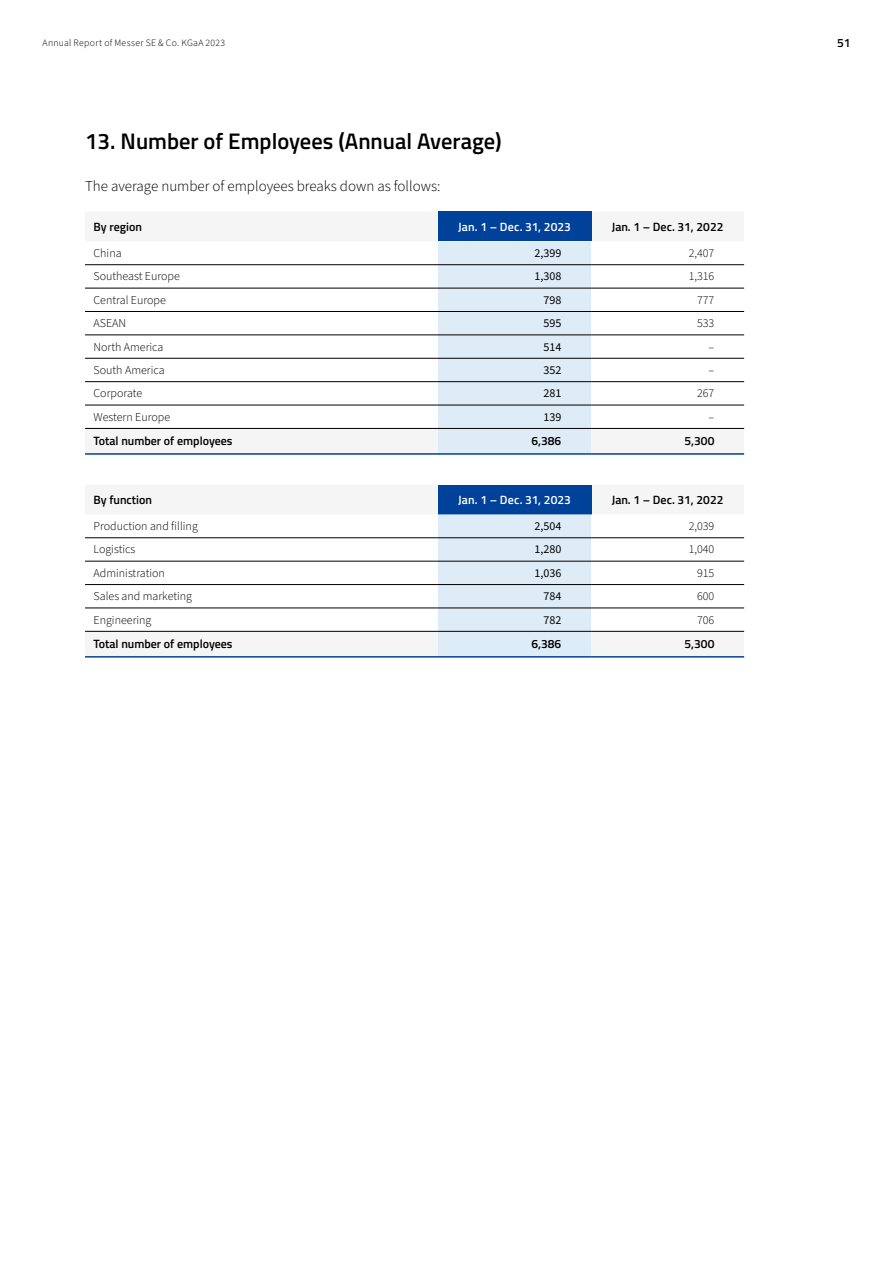
<style>
.page{position:relative;width:893px;height:1263px;background:#fff}
.page>*{position:absolute;margin:0;border:0;box-sizing:border-box;transform-origin:0 0}
.t1{font:600 22.5px "Titillium Web";color:#000}
.t2{font:300 15px "Source Sans 3";color:#000}
.t3{font:300 12px "Source Sans 3";color:#000}
.t4{font:600 12px "Titillium Web";color:#000}
.t5{font:12px "Source Sans 3";color:#000}
.t6{font:600 12px "Titillium Web";letter-spacing:.01em;color:#fff}
.t7{font:300 9.75px "Source Sans 3";letter-spacing:.03em;color:#000}
</style>
<div class="page">
<svg style="left:85px;top:212px;width:507px;height:241px"></svg>
<div style="left:438px;top:212px;width:153px;height:29px;background:#004199"></div>
<svg style="left:438px;top:241px;width:306px;height:212px"></svg>
<hr style="left:85px;top:264px;width:353px;height:1px;background:#000">
<hr style="left:438px;top:264px;width:153px;height:1px;background:#000">
<hr style="left:591px;top:264px;width:153px;height:1px;background:#000">
<hr style="left:85px;top:288px;width:353px;height:1px;background:#000">
<hr style="left:438px;top:288px;width:153px;height:1px;background:#000">
<hr style="left:591px;top:288px;width:153px;height:1px;background:#000">
<hr style="left:85px;top:311px;width:353px;height:1px;background:#000">
<hr style="left:438px;top:311px;width:153px;height:1px;background:#000">
<hr style="left:591px;top:311px;width:153px;height:1px;background:#000">
<hr style="left:85px;top:335px;width:353px;height:1px;background:#000">
<hr style="left:438px;top:335px;width:153px;height:1px;background:#000">
<hr style="left:591px;top:335px;width:153px;height:1px;background:#000">
<hr style="left:85px;top:358px;width:353px;height:1px;background:#000">
<hr style="left:438px;top:358px;width:153px;height:1px;background:#000">
<hr style="left:591px;top:358px;width:153px;height:1px;background:#000">
<hr style="left:85px;top:381px;width:353px;height:1px;background:#000">
<hr style="left:438px;top:381px;width:153px;height:1px;background:#000">
<hr style="left:591px;top:381px;width:153px;height:1px;background:#000">
<hr style="left:85px;top:405px;width:353px;height:1px;background:#000">
<hr style="left:438px;top:405px;width:153px;height:1px;background:#000">
<hr style="left:591px;top:405px;width:153px;height:1px;background:#000">
<hr style="left:85px;top:428px;width:353px;height:1px;background:#000">
<hr style="left:438px;top:428px;width:153px;height:1px;background:#000">
<hr style="left:591px;top:428px;width:153px;height:1px;background:#000">
<hr style="left:85px;top:453px;width:353px;height:2px;background:#004199">
<hr style="left:438px;top:453px;width:153px;height:2px;background:#004199">
<hr style="left:591px;top:453px;width:153px;height:2px;background:#004199">
<svg style="left:85px;top:485px;width:507px;height:171px"></svg>
<div style="left:438px;top:485px;width:153px;height:29px;background:#004199"></div>
<svg style="left:438px;top:514px;width:306px;height:142px"></svg>
<hr style="left:85px;top:537px;width:353px;height:1px;background:#000">
<hr style="left:438px;top:537px;width:153px;height:1px;background:#000">
<hr style="left:591px;top:537px;width:153px;height:1px;background:#000">
<hr style="left:85px;top:561px;width:353px;height:1px;background:#000">
<hr style="left:438px;top:561px;width:153px;height:1px;background:#000">
<hr style="left:591px;top:561px;width:153px;height:1px;background:#000">
<hr style="left:85px;top:584px;width:353px;height:1px;background:#000">
<hr style="left:438px;top:584px;width:153px;height:1px;background:#000">
<hr style="left:591px;top:584px;width:153px;height:1px;background:#000">
<hr style="left:85px;top:608px;width:353px;height:1px;background:#000">
<hr style="left:438px;top:608px;width:153px;height:1px;background:#000">
<hr style="left:591px;top:608px;width:153px;height:1px;background:#000">
<hr style="left:85px;top:631px;width:353px;height:1px;background:#000">
<hr style="left:438px;top:631px;width:153px;height:1px;background:#000">
<hr style="left:591px;top:631px;width:153px;height:1px;background:#000">
<hr style="left:85px;top:656px;width:353px;height:2px;background:#004199">
<hr style="left:438px;top:656px;width:153px;height:2px;background:#004199">
<hr style="left:591px;top:656px;width:153px;height:2px;background:#004199">
<p class="t7" style="left:43px;top:37px;width:184px">Annual Report of Messer SE &amp; Co. KGaA 2023</p>
<p class="t4" style="left:837px;top:33px;width:15px">51</p>
<h1 class="t1" style="left:85px;top:124px;width:418px">13. Number of Employees (Annual Average)</h1>
<p class="t2" style="left:85px;top:176px;width:357px">The average number of employees breaks down as follows:</p>
<p class="t4" style="left:94px;top:217px;width:50px">By region</p>
<p class="t6" style="left:458px;top:217px;width:114px">Jan. 1 – Dec. 31, 2023</p>
<p class="t4" style="left:612px;top:217px;width:113px">Jan. 1 – Dec. 31, 2022</p>
<p class="t3" style="left:94px;top:246px;width:30px">China</p>
<p class="t5" style="left:534px;top:245px;width:28px">2,399</p>
<p class="t3" style="left:689px;top:246px;width:27px">2,407</p>
<p class="t3" style="left:94px;top:269px;width:88px">Southeast Europe</p>
<p class="t5" style="left:534px;top:269px;width:28px">1,308</p>
<p class="t3" style="left:689px;top:269px;width:27px">1,316</p>
<p class="t3" style="left:94px;top:292px;width:74px">Central Europe</p>
<p class="t5" style="left:543px;top:292px;width:19px">798</p>
<p class="t3" style="left:697px;top:292px;width:19px">777</p>
<p class="t3" style="left:94px;top:316px;width:34px">ASEAN</p>
<p class="t5" style="left:543px;top:316px;width:19px">595</p>
<p class="t3" style="left:697px;top:316px;width:19px">533</p>
<p class="t3" style="left:94px;top:339px;width:71px">North America</p>
<p class="t5" style="left:543px;top:339px;width:19px">514</p>
<p class="t3" style="left:709px;top:339px;width:7px">–</p>
<p class="t3" style="left:94px;top:363px;width:73px">South America</p>
<p class="t5" style="left:543px;top:362px;width:19px">352</p>
<p class="t3" style="left:709px;top:363px;width:7px">–</p>
<p class="t3" style="left:94px;top:386px;width:50px">Corporate</p>
<p class="t5" style="left:543px;top:386px;width:19px">281</p>
<p class="t3" style="left:697px;top:386px;width:19px">267</p>
<p class="t3" style="left:94px;top:409px;width:78px">Western Europe</p>
<p class="t5" style="left:543px;top:409px;width:19px">139</p>
<p class="t3" style="left:709px;top:409px;width:7px">–</p>
<p class="t4" style="left:94px;top:432px;width:141px">Total number of employees</p>
<p class="t4" style="left:531px;top:432px;width:31px">6,386</p>
<p class="t4" style="left:684px;top:432px;width:31px">5,300</p>
<p class="t4" style="left:94px;top:490px;width:60px">By function</p>
<p class="t6" style="left:458px;top:490px;width:114px">Jan. 1 – Dec. 31, 2023</p>
<p class="t4" style="left:612px;top:490px;width:113px">Jan. 1 – Dec. 31, 2022</p>
<p class="t3" style="left:94px;top:519px;width:106px">Production and filling</p>
<p class="t5" style="left:534px;top:518px;width:28px">2,504</p>
<p class="t3" style="left:689px;top:519px;width:27px">2,039</p>
<p class="t3" style="left:94px;top:542px;width:43px">Logistics</p>
<p class="t5" style="left:534px;top:542px;width:28px">1,280</p>
<p class="t3" style="left:689px;top:542px;width:27px">1,040</p>
<p class="t3" style="left:94px;top:565px;width:73px">Administration</p>
<p class="t5" style="left:534px;top:565px;width:28px">1,036</p>
<p class="t3" style="left:697px;top:565px;width:19px">915</p>
<p class="t3" style="left:94px;top:589px;width:100px">Sales and marketing</p>
<p class="t5" style="left:543px;top:589px;width:19px">784</p>
<p class="t3" style="left:697px;top:589px;width:19px">600</p>
<p class="t3" style="left:94px;top:612px;width:59px">Engineering</p>
<p class="t5" style="left:543px;top:612px;width:19px">782</p>
<p class="t3" style="left:697px;top:612px;width:19px">706</p>
<p class="t4" style="left:94px;top:635px;width:141px">Total number of employees</p>
<p class="t4" style="left:531px;top:635px;width:31px">6,386</p>
<p class="t4" style="left:684px;top:635px;width:31px">5,300</p>
</div>
